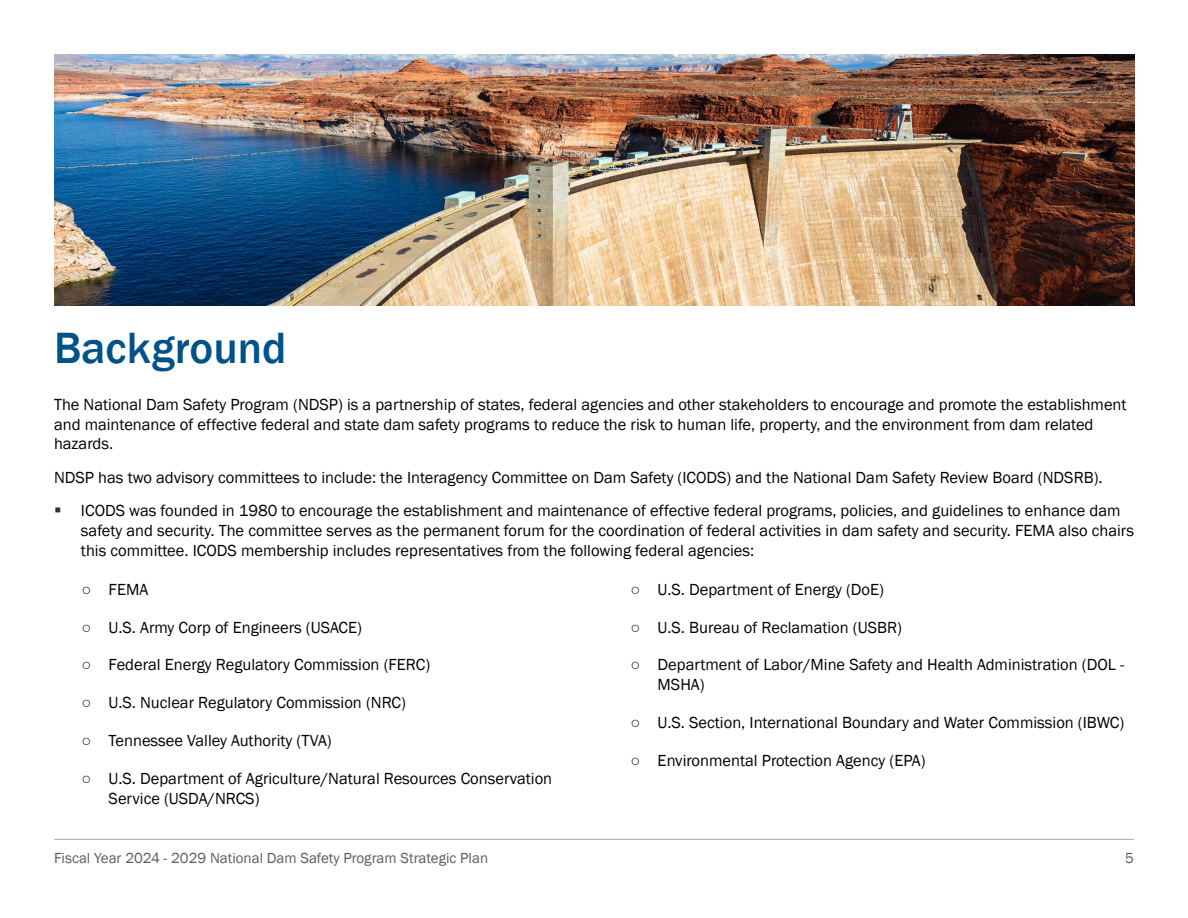
<style>
.page{position:relative;width:1188px;height:918px;background:#fff}
.page>*{position:absolute;margin:0;border:0;box-sizing:border-box;transform-origin:0 0}
.Header_Body{font:500 45px "Franklin Gothic";color:#005288}
.Body{font:16.5px/19.8px "Franklin Gothic";color:#000}
.t1{font:15px "Franklin Gothic";color:#5a5b5d}
.s1{color:#2f2f30}
</style>
<div class="page">
<hr style="left:54px;top:839px;width:1080px;height:1px;background:#acadae">
<img style="left:54px;top:54px;width:1081px;height:252px">
<h1 class="Header_Body" style="left:54px;top:320px;width:234px">Background</h1>
<p class="Body" style="left:54px;top:395px;width:1074px">The National Dam Safety Program (NDSP) is a partnership of states, federal agencies and other stakeholders to encourage and promote the establishment and maintenance of effective federal and state dam safety programs to reduce the risk to human life, property, and the environment from dam related hazards.</p>
<p class="Body" style="left:54px;top:468px;width:1050px">NDSP has two advisory committees to include: the Interagency Committee on Dam Safety (ICODS) and the National Dam Safety Review Board (NDSRB).</p>
<p class="Body" style="left:81px;top:501px;width:1055px;text-indent:-27px"><span class="s1">▪</span> ICODS was founded in 1980 to encourage the establishment and maintenance of effective federal programs, policies, and guidelines to enhance dam safety and security. The committee serves as the permanent forum for the coordination of federal activities in dam safety and security. FEMA also chairs this committee. ICODS membership includes representatives from the following federal agencies:</p>
<p class="Body" style="left:82px;top:580px;width:68px">○ FEMA</p>
<p class="Body" style="left:82px;top:618px;width:282px">○ U.S. Army Corp of Engineers (USACE)</p>
<p class="Body" style="left:82px;top:655px;width:350px">○ Federal Energy Regulatory Commission (FERC)</p>
<p class="Body" style="left:82px;top:693px;width:326px">○ U.S. Nuclear Regulatory Commission (NRC)</p>
<p class="Body" style="left:82px;top:731px;width:252px">○ Tennessee Valley Authority (TVA)</p>
<p class="Body" style="left:109px;top:769px;width:445px;text-indent:-27px">○ U.S. Department of Agriculture/Natural Resources Conservation<br>Service (USDA/NRCS)</p>
<p class="Body" style="left:631px;top:580px;width:255px">○ U.S. Department of Energy (DoE)</p>
<p class="Body" style="left:631px;top:618px;width:273px">○ U.S. Bureau of Reclamation (USBR)</p>
<p class="Body" style="left:658px;top:655px;width:468px;text-indent:-27px">○ Department of Labor/Mine Safety and Health Administration (DOL -<br>MSHA)</p>
<p class="Body" style="left:631px;top:713px;width:495px">○ U.S. Section, International Boundary and Water Commission (IBWC)</p>
<p class="Body" style="left:631px;top:751px;width:296px">○ Environmental Protection Agency (EPA)</p>
<p class="t1" style="left:54px;top:848px;width:436px">Fiscal Year 2024 - 2029 National Dam Safety Program Strategic Plan</p>
<p class="t1" style="left:1125px;top:848px;width:10px">5</p>
</div>
